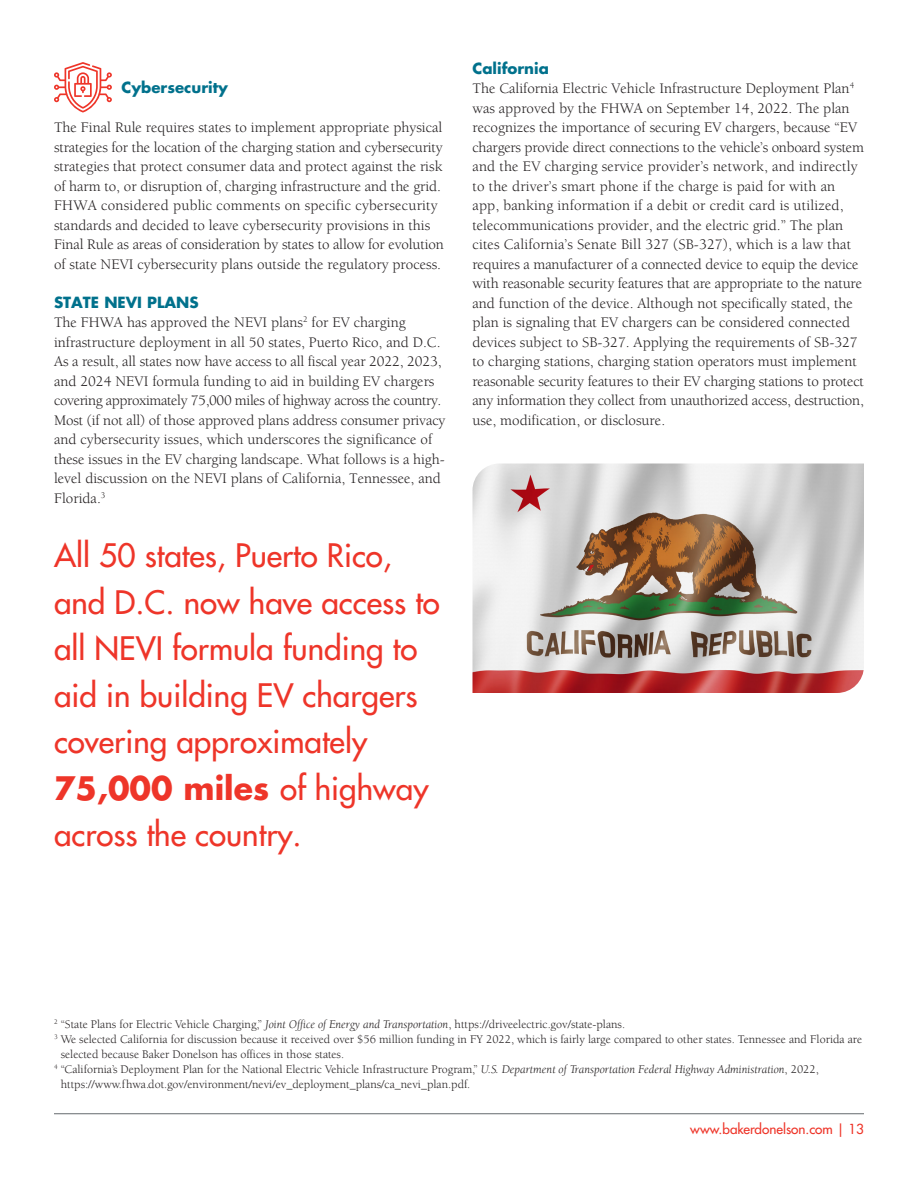
<style>
.page{position:relative;width:918px;height:1188px;background:#fff}
.page>*{position:absolute;margin:0;border:0;box-sizing:border-box;transform-origin:0 0}
.t1{font:500 31.5px/46.5px "Futura LT Pro";color:#ee3529}
.t2{font:15px/19.5px "Berkeley Pro";color:#231f20}
.t3{font:700 15px "Futura LT Pro";color:#00718c}
.t4{font:500 13.5px "Futura LT Pro";color:#ee3529}
.t5{font:12px/15px "Berkeley Pro";color:#231f20}
.s1{font-weight:700}
.s2{font-style:italic}
</style>
<div class="page">
<hr style="left:54px;top:1113px;width:810px;height:1px;background:#64696d">
<svg style="left:54px;top:62px;width:58px;height:51px"></svg>
<img style="left:472px;top:464px;width:392px;height:229px">
<p class="t3" style="left:122px;top:76px;width:108px">Cybersecurity</p>
<p class="t2" style="left:54px;top:118px;width:391px">The Final Rule requires states to implement appropriate physical strategies for the location of the charging station and cybersecurity strategies that protect consumer data and protect against the risk of harm to, or disruption of, charging infrastructure and the grid.<br>FHWA considered public comments on specific cybersecurity standards and decided to leave cybersecurity provisions in this Final Rule as areas of consideration by states to allow for evolution of state NEVI cybersecurity plans outside the regulatory process.</p>
<p class="t3" style="left:54px;top:290px;width:146px">STATE NEVI PLANS</p>
<p class="t2" style="left:54px;top:313px;width:393px">The FHWA has approved the NEVI plans<sup>2</sup> for EV charging infrastructure deployment in all 50 states, Puerto Rico, and D.C.<br>As a result, all states now have access to all fiscal year 2022, 2023, and 2024 NEVI formula funding to aid in building EV chargers covering approximately 75,000 miles of highway across the country.<br>Most (if not all) of those approved plans address consumer privacy and cybersecurity issues, which underscores the significance of these issues in the EV charging landscape. What follows is a high&shy;level discussion on the NEVI plans of California, Tennessee, and Florida.<sup>3</sup></p>
<p class="t1" style="left:54px;top:531px;width:387px">All 50 states, Puerto Rico, and D.C. now have access to all NEVI formula funding to aid in building EV chargers covering approximately<br><span class="s1">75,000 miles</span> of highway across the country.</p>
<p class="t3" style="left:472px;top:56px;width:78px">California</p>
<p class="t2" style="left:472px;top:79px;width:393px">The California Electric Vehicle Infrastructure Deployment Plan<sup>4 </sup>was approved by the FHWA on September 14, 2022. The plan recognizes the importance of securing EV chargers, because “EV chargers provide direct connections to the vehicle’s onboard system and the EV charging service provider’s network, and indirectly to the driver’s smart phone if the charge is paid for with an app, banking information if a debit or credit card is utilized, telecommunications provider, and the electric grid.” The plan cites California’s Senate Bill 327 (SB-327), which is a law that requires a manufacturer of a connected device to equip the device with reasonable security features that are appropriate to the nature and function of the device. Although not specifically stated, the plan is signaling that EV chargers can be considered connected devices subject to SB-327. Applying the requirements of SB-327 to charging stations, charging station operators must implement reasonable security features to their EV charging stations to protect any information they collect from unauthorized access, destruction, use, modification, or disclosure.</p>
<p class="t5" style="left:54px;top:1016px;width:573px"><sup>2</sup> “State Plans for Electric Vehicle Charging,” <span class="s2">Joint Office of Energy and Transportation</span>, https://driveelectric.gov/state-plans.</p>
<p class="t5" style="left:61px;top:1031px;width:803px;text-indent:-7px"><sup>3</sup> We selected California for discussion because it received over $56 million funding in FY 2022, which is fairly large compared to other states. Tennessee and Florida are selected because Baker Donelson has offices in those states.</p>
<p class="t5" style="left:61px;top:1061px;width:760px;text-indent:-7px"><sup>4</sup> “California’s Deployment Plan for the National Electric Vehicle Infrastructure Program,” <span class="s2">U.S. Department of Transportation Federal Highway Administration</span>, 2022, https://www.fhwa.dot.gov/environment/nevi/ev_deployment_plans/ca_nevi_plan.pdf.</p>
<p class="t4" style="left:690px;top:1119px;width:175px">www.bakerdonelson.com | 13</p>
</div>
